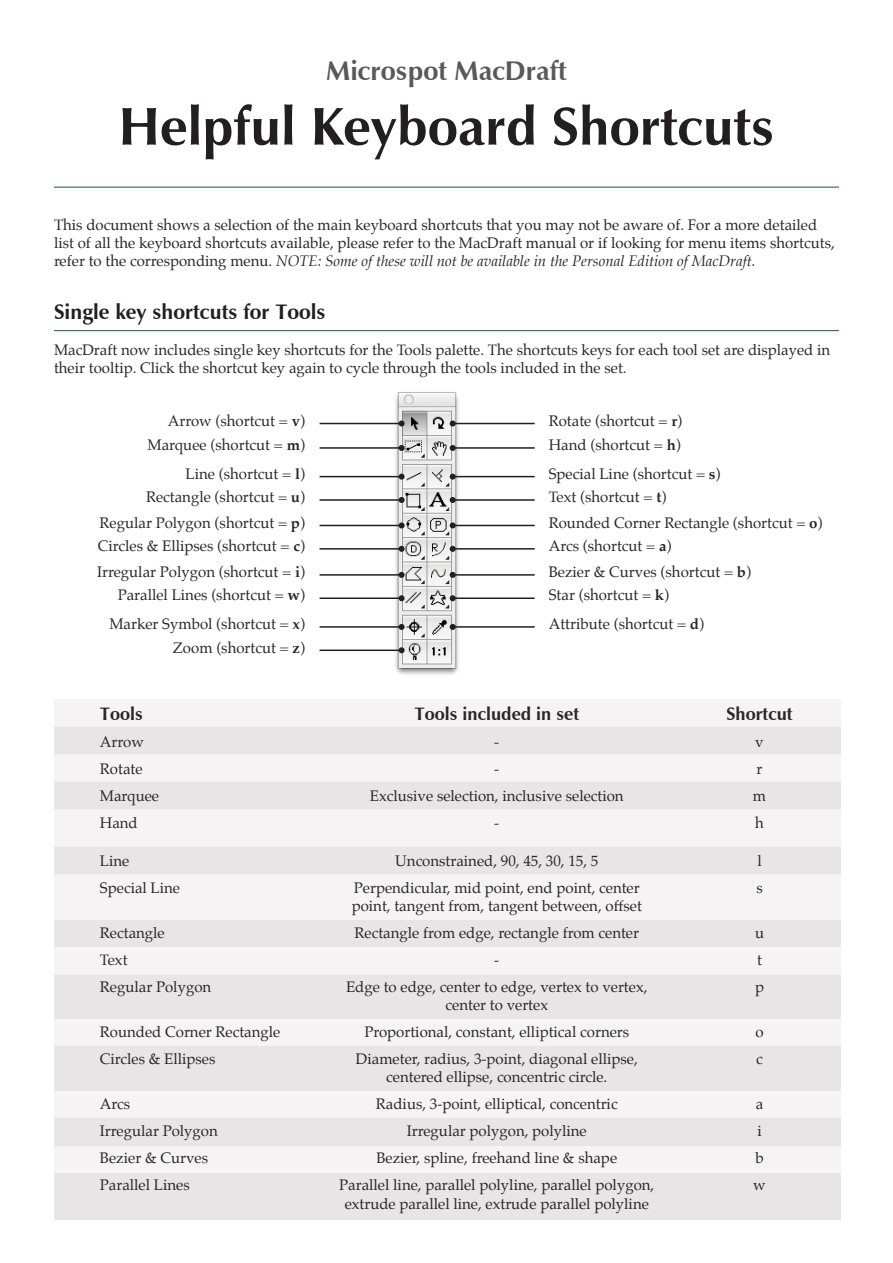
<style>
.page{position:relative;width:893px;height:1263px;background:#fff}
.page>*{position:absolute;margin:0;border:0;box-sizing:border-box;transform-origin:0 0}
.t1{font:700 54px "Zapf Humanist 601 BT";color:#231f20}
.t2{font:700 27px "Zapf Humanist 601 BT";color:#5a5959}
.t3{font:700 21px "Zapf Humanist 601 BT";color:#231f20}
.t4{font:700 18px "Zapf Humanist 601 BT";color:#272727}
.t5{font:15px/18px "Palatino";color:#272727}
.s1{font-style:italic}
.s2{font-weight:700}
</style>
<div class="page">
<div style="left:54px;top:699px;width:787px;height:28px;background:#f6f3f4"></div>
<div style="left:54px;top:727px;width:787px;height:28px;background:#e7e5e5"></div>
<div style="left:54px;top:755px;width:787px;height:27px;background:#f6f3f4"></div>
<div style="left:54px;top:782px;width:787px;height:28px;background:#e7e5e5"></div>
<div style="left:54px;top:810px;width:787px;height:41px;background:#f6f3f4"></div>
<div style="left:54px;top:847px;width:787px;height:28px;background:#e7e5e5"></div>
<div style="left:54px;top:875px;width:787px;height:52px;background:#f6f3f4"></div>
<div style="left:54px;top:920px;width:787px;height:27px;background:#e7e5e5"></div>
<div style="left:54px;top:947px;width:787px;height:28px;background:#f6f3f4"></div>
<div style="left:54px;top:975px;width:787px;height:57px;background:#e7e5e5"></div>
<div style="left:54px;top:1019px;width:787px;height:27px;background:#f6f3f4"></div>
<div style="left:54px;top:1146px;width:787px;height:28px;background:#f6f3f4"></div>
<div style="left:54px;top:1046px;width:787px;height:59px;background:#e7e5e5"></div>
<div style="left:54px;top:1174px;width:787px;height:46px;background:#e7e5e5"></div>
<div style="left:54px;top:1091px;width:787px;height:27px;background:#f6f3f4"></div>
<div style="left:54px;top:1118px;width:787px;height:28px;background:#e7e5e5"></div>
<hr style="left:54px;top:187px;width:785px;height:1px;background:#204b63">
<hr style="left:54px;top:330px;width:785px;height:1px;background:#204b63">
<img style="left:392px;top:392px;width:70px;height:283px">
<hr style="left:320px;top:423px;width:82px;height:1px;background:#231f20">
<svg style="left:399px;top:420px;width:6px;height:6px"></svg>
<hr style="left:453px;top:423px;width:82px;height:1px;background:#231f20">
<svg style="left:450px;top:420px;width:6px;height:6px"></svg>
<hr style="left:320px;top:476px;width:82px;height:1px;background:#231f20">
<svg style="left:399px;top:474px;width:6px;height:6px"></svg>
<hr style="left:453px;top:476px;width:82px;height:1px;background:#231f20">
<svg style="left:450px;top:474px;width:6px;height:6px"></svg>
<hr style="left:320px;top:574px;width:82px;height:2px;background:#231f20">
<svg style="left:399px;top:572px;width:6px;height:6px"></svg>
<hr style="left:453px;top:574px;width:82px;height:2px;background:#231f20">
<svg style="left:450px;top:572px;width:6px;height:6px"></svg>
<hr style="left:320px;top:525px;width:82px;height:1px;background:#231f20">
<svg style="left:399px;top:522px;width:6px;height:6px"></svg>
<hr style="left:453px;top:525px;width:82px;height:1px;background:#231f20">
<svg style="left:450px;top:522px;width:6px;height:6px"></svg>
<hr style="left:320px;top:626px;width:82px;height:2px;background:#231f20">
<svg style="left:399px;top:624px;width:6px;height:6px"></svg>
<hr style="left:453px;top:626px;width:82px;height:2px;background:#231f20">
<svg style="left:450px;top:624px;width:6px;height:6px"></svg>
<hr style="left:320px;top:447px;width:82px;height:2px;background:#231f20">
<svg style="left:399px;top:445px;width:6px;height:6px"></svg>
<hr style="left:453px;top:447px;width:82px;height:2px;background:#231f20">
<svg style="left:450px;top:445px;width:6px;height:6px"></svg>
<hr style="left:320px;top:499px;width:82px;height:2px;background:#231f20">
<svg style="left:399px;top:497px;width:6px;height:6px"></svg>
<hr style="left:453px;top:499px;width:82px;height:2px;background:#231f20">
<svg style="left:450px;top:497px;width:6px;height:6px"></svg>
<hr style="left:320px;top:597px;width:82px;height:2px;background:#231f20">
<svg style="left:399px;top:595px;width:6px;height:6px"></svg>
<hr style="left:453px;top:597px;width:82px;height:2px;background:#231f20">
<svg style="left:450px;top:595px;width:6px;height:6px"></svg>
<hr style="left:320px;top:548px;width:82px;height:2px;background:#231f20">
<svg style="left:399px;top:546px;width:6px;height:6px"></svg>
<hr style="left:453px;top:548px;width:82px;height:2px;background:#231f20">
<svg style="left:450px;top:546px;width:6px;height:6px"></svg>
<hr style="left:320px;top:649px;width:82px;height:2px;background:#231f20">
<svg style="left:399px;top:647px;width:6px;height:6px"></svg>
<p class="t2" style="left:326px;top:54px;width:242px">Microspot MacDraft</p>
<p class="t1" style="left:119px;top:93px;width:657px">Helpful Keyboard Shortcuts</p>
<p class="t5" style="left:54px;top:216px;width:782px">This document shows a selection of the main keyboard shortcuts that you may not be aware of. For a more detailed list of all the keyboard shortcuts available, please refer to the MacDraft manual or if looking for menu items shortcuts, refer to the corresponding menu. <span class="s1">NOTE: Some of these will not be available in the Personal Edition of MacDraft.</span></p>
<p class="t3" style="left:54px;top:299px;width:273px">Single key shortcuts for Tools</p>
<p class="t5" style="left:54px;top:341px;width:778px">MacDraft now includes single key shortcuts for the Tools palette. The shortcuts keys for each tool set are displayed in their tooltip. Click the shortcut key again to cycle through the tools included in the set.</p>
<p class="t5" style="left:168px;top:411px;width:139px">Arrow (shortcut = <span class="s2">v</span>)</p>
<p class="t5" style="left:549px;top:411px;width:135px">Rotate (shortcut = <span class="s2">r</span>)</p>
<p class="t5" style="left:148px;top:436px;width:159px">Marquee (shortcut = <span class="s2">m</span>)</p>
<p class="t5" style="left:549px;top:436px;width:134px">Hand (shortcut = <span class="s2">h</span>)</p>
<p class="t5" style="left:186px;top:465px;width:121px">Line (shortcut = <span class="s2">l</span>)</p>
<p class="t5" style="left:549px;top:465px;width:173px">Special Line (shortcut = <span class="s2">s</span>)</p>
<p class="t5" style="left:146px;top:488px;width:161px">Rectangle (shortcut = <span class="s2">u</span>)</p>
<p class="t5" style="left:549px;top:488px;width:119px">Text (shortcut = <span class="s2">t</span>)</p>
<p class="t5" style="left:100px;top:513px;width:207px">Regular Polygon (shortcut = <span class="s2">p</span>)</p>
<p class="t5" style="left:549px;top:513px;width:275px">Rounded Corner Rectangle (shortcut = <span class="s2">o</span>)</p>
<p class="t5" style="left:98px;top:537px;width:209px">Circles &amp; Ellipses (shortcut = <span class="s2">c</span>)</p>
<p class="t5" style="left:549px;top:537px;width:124px">Arcs (shortcut = <span class="s2">a</span>)</p>
<p class="t5" style="left:97px;top:563px;width:209px">Irregular Polygon (shortcut = <span class="s2">i</span>)</p>
<p class="t5" style="left:549px;top:563px;width:204px">Bezier &amp; Curves (shortcut = <span class="s2">b</span>)</p>
<p class="t5" style="left:118px;top:586px;width:189px">Parallel Lines (shortcut = <span class="s2">w</span>)</p>
<p class="t5" style="left:549px;top:586px;width:122px">Star (shortcut = <span class="s2">k</span>)</p>
<p class="t5" style="left:109px;top:615px;width:197px">Marker Symbol (shortcut = <span class="s2">x</span>)</p>
<p class="t5" style="left:549px;top:615px;width:157px">Attribute (shortcut = <span class="s2">d</span>)</p>
<p class="t5" style="left:173px;top:638px;width:134px">Zoom (shortcut = <span class="s2">z</span>)</p>
<p class="t4" style="left:100px;top:702px;width:45px">Tools</p>
<p class="t5" style="left:100px;top:732px;width:45px">Arrow</p>
<p class="t5" style="left:100px;top:759px;width:44px">Rotate</p>
<p class="t5" style="left:100px;top:786px;width:61px">Marquee</p>
<p class="t5" style="left:100px;top:813px;width:39px">Hand</p>
<p class="t5" style="left:100px;top:852px;width:31px">Line</p>
<p class="t5" style="left:100px;top:879px;width:82px">Special Line</p>
<p class="t5" style="left:100px;top:924px;width:66px">Rectangle</p>
<p class="t5" style="left:100px;top:951px;width:29px">Text</p>
<p class="t5" style="left:100px;top:978px;width:113px">Regular Polygon</p>
<p class="t5" style="left:100px;top:1023px;width:182px">Rounded Corner Rectangle</p>
<p class="t5" style="left:100px;top:1050px;width:117px">Circles &amp; Ellipses</p>
<p class="t5" style="left:100px;top:1095px;width:32px">Arcs</p>
<p class="t5" style="left:100px;top:1122px;width:119px">Irregular Polygon</p>
<p class="t5" style="left:100px;top:1149px;width:110px">Bezier &amp; Curves</p>
<p class="t5" style="left:100px;top:1176px;width:91px">Parallel Lines</p>
<p class="t4" style="left:414px;top:702px;width:166px">Tools included in set</p>
<p class="t5" style="left:494px;top:732px;width:6px">-</p>
<p class="t5" style="left:494px;top:759px;width:6px">-</p>
<p class="t5" style="left:370px;top:786px;width:255px">Exclusive selection, inclusive selection</p>
<p class="t5" style="left:494px;top:813px;width:6px">-</p>
<p class="t5" style="left:395px;top:852px;width:205px">Unconstrained, 90, 45, 30, 15, 5</p>
<p class="t5" style="left:352px;top:879px;width:292px">Perpendicular, mid point, end point, center point, tangent from, tangent between, offset</p>
<p class="t5" style="left:355px;top:924px;width:286px">Rectangle from edge, rectangle from center</p>
<p class="t5" style="left:494px;top:951px;width:6px">-</p>
<p class="t5" style="left:346px;top:978px;width:303px;text-align:center">Edge to edge, center to edge, vertex to vertex, center to vertex</p>
<p class="t5" style="left:364px;top:1023px;width:266px">Proportional, constant, elliptical corners</p>
<p class="t5" style="left:356px;top:1050px;width:283px;text-align:center">Diameter, radius, 3-point, diagonal ellipse, centered ellipse, concentric circle.</p>
<p class="t5" style="left:376px;top:1095px;width:243px">Radius, 3-point, elliptical, concentric</p>
<p class="t5" style="left:407px;top:1122px;width:181px">Irregular polygon, polyline</p>
<p class="t5" style="left:376px;top:1149px;width:242px">Bezier, spline, freehand line &amp; shape</p>
<p class="t5" style="left:339px;top:1176px;width:317px;text-align:center">Parallel line, parallel polyline, parallel polygon, extrude parallel line, extrude parallel polyline</p>
<p class="t4" style="left:726px;top:702px;width:68px">Shortcut</p>
<p class="t5" style="left:755px;top:732px;width:10px">v</p>
<p class="t5" style="left:757px;top:759px;width:7px">r</p>
<p class="t5" style="left:753px;top:786px;width:15px">m</p>
<p class="t5" style="left:755px;top:813px;width:10px">h</p>
<p class="t5" style="left:757px;top:852px;width:6px">l</p>
<p class="t5" style="left:756px;top:879px;width:8px">s</p>
<p class="t5" style="left:755px;top:924px;width:11px">u</p>
<p class="t5" style="left:757px;top:951px;width:6px">t</p>
<p class="t5" style="left:755px;top:978px;width:11px">p</p>
<p class="t5" style="left:755px;top:1023px;width:10px">o</p>
<p class="t5" style="left:756px;top:1050px;width:8px">c</p>
<p class="t5" style="left:756px;top:1095px;width:9px">a</p>
<p class="t5" style="left:757px;top:1122px;width:6px">i</p>
<p class="t5" style="left:755px;top:1149px;width:10px">b</p>
<p class="t5" style="left:753px;top:1176px;width:14px">w</p>
</div>
